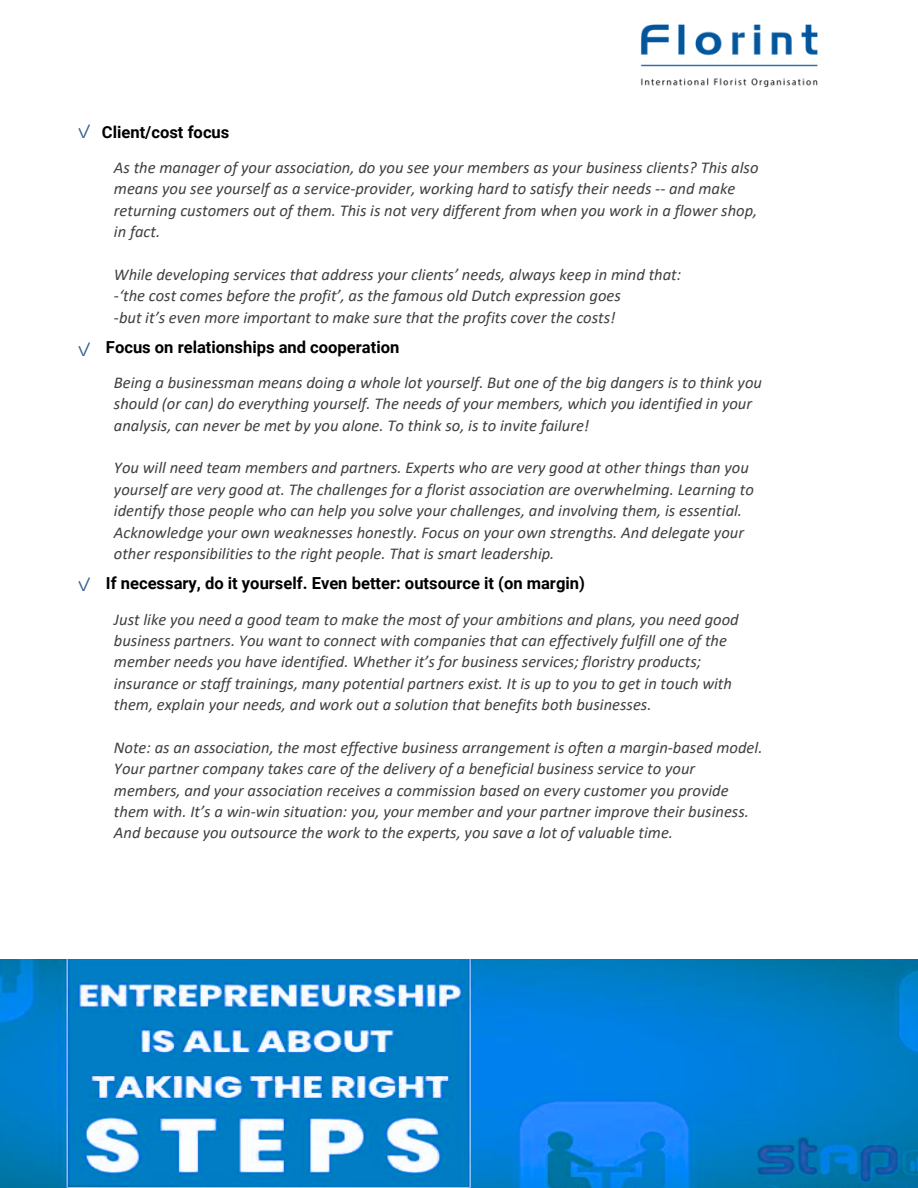
<style>
.page{position:relative;width:918px;height:1188px;background:#fff}
.page>*{position:absolute;margin:0;border:0;box-sizing:border-box;transform-origin:0 0}
.t1{font:19.5px "IBM Plex Sans Cond";color:#365f91}
.t2{font:italic 16.5px/21.3px "Calibri";color:#404040}
.t3{font:700 16.5px "Roboto";color:#000}
</style>
<div class="page">
<img style="left:640px;top:24px;width:178px;height:64px">
<img style="left:0;top:960px;width:918px;height:228px">
<p class="t1" style="left:77px;top:118px;width:17px">✓</p>
<p class="t3" style="left:102px;top:123px;width:129px">Client/cost focus</p>
<p class="t2" style="left:114px;top:158px;width:646px">As the manager of your association, do you see your members as your business clients? This also means you see yourself as a service-provider, working hard to satisfy their needs -- and make returning customers out of them. This is not very different from when you work in a flower shop, in fact.</p>
<p class="t2" style="left:114px;top:265px;width:569px">While developing services that address your clients’ needs, always keep in mind that: -‘the cost comes before the profit’, as the famous old Dutch expression goes<br>-but it’s even more important to make sure that the profits cover the costs!</p>
<p class="t1" style="left:77px;top:336px;width:17px">✓</p>
<p class="t3" style="left:106px;top:338px;width:295px">Focus on relationships and cooperation</p>
<p class="t2" style="left:114px;top:373px;width:650px">Being a businessman means doing a whole lot yourself. But one of the big dangers is to think you should (or can) do everything yourself. The needs of your members, which you identified in your analysis, can never be met by you alone. To think so, is to invite failure!</p>
<p class="t2" style="left:114px;top:459px;width:641px">You will need team members and partners. Experts who are very good at other things than you yourself are very good at. The challenges for a florist association are overwhelming. Learning to identify those people who can help you solve your challenges, and involving them, is essential.<br>Acknowledge your own weaknesses honestly. Focus on your own strengths. And delegate your other responsibilities to the right people. That is smart leadership.</p>
<p class="t1" style="left:77px;top:571px;width:17px">✓</p>
<p class="t3" style="left:106px;top:574px;width:481px">If necessary, do it yourself. Even better: outsource it (on margin)</p>
<p class="t2" style="left:114px;top:610px;width:626px">Just like you need a good team to make the most of your ambitions and plans, you need good business partners. You want to connect with companies that can effectively fulfill one of the member needs you have identified. Whether it’s for business services; floristry products; insurance or staff trainings, many potential partners exist. It is up to you to get in touch with them, explain your needs, and work out a solution that benefits both businesses.</p>
<p class="t2" style="left:114px;top:738px;width:650px">Note: as an association, the most effective business arrangement is often a margin-based model.<br>Your partner company takes care of the delivery of a beneficial business service to your members, and your association receives a commission based on every customer you provide them with. It’s a win-win situation: you, your member and your partner improve their business.<br>And because you outsource the work to the experts, you save a lot of valuable time.</p>
</div>
